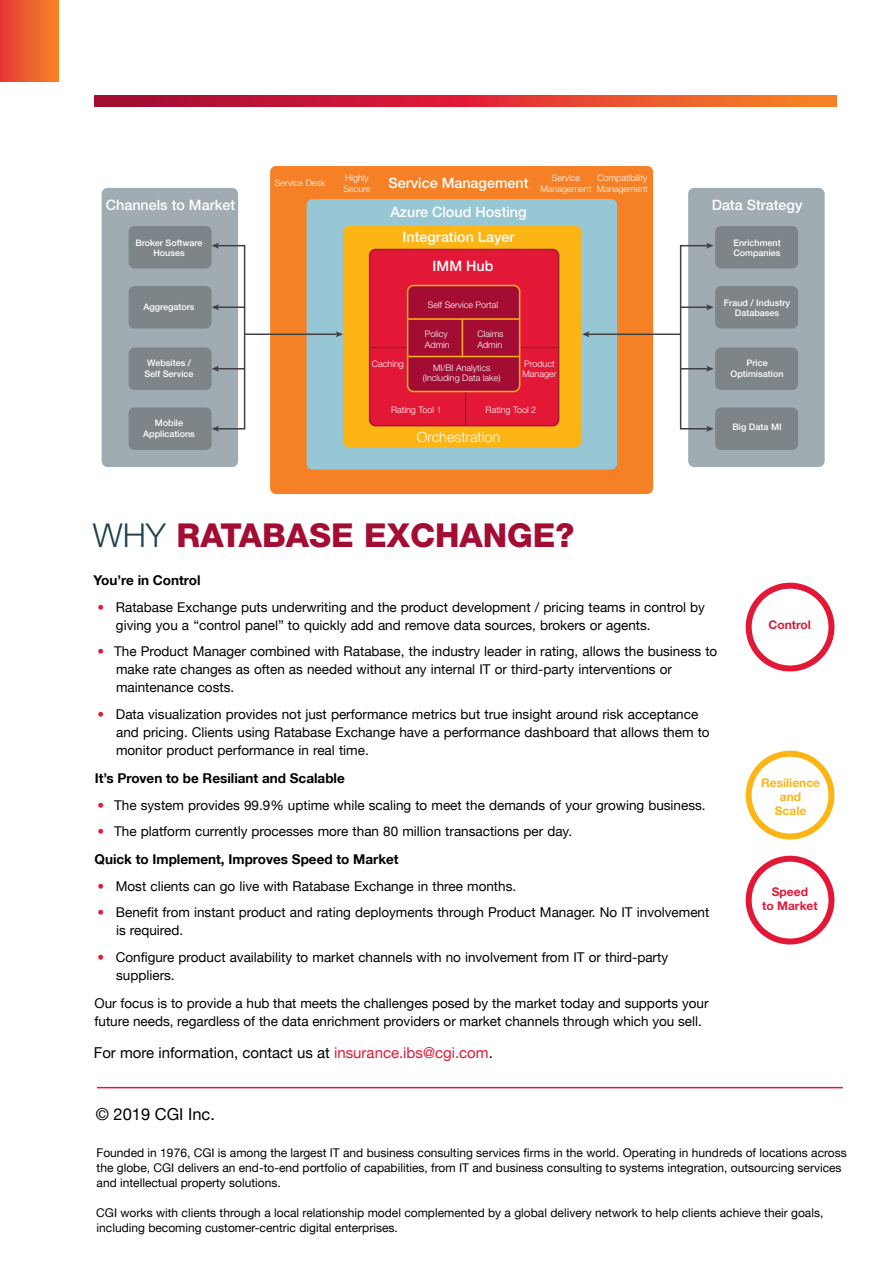
<style>
.page{position:relative;width:893px;height:1263px;background:#fff}
.page>*{position:absolute;margin:0;border:0;box-sizing:border-box;transform-origin:0 0}
.t1{font:800 33px "Helvetica Neue LT Std";color:#a30c33}
.t2{font:16.5px "Helvetica Neue LT";color:#000}
.t3{font:15px "Helvetica Neue LT";color:#000}
.t4{font:500 14.4px/25.5px "Helvetica Neue LT Pro";color:#fff;text-align:center}
.t5{font:300 14.4px "Helvetica Neue LT Pro";color:#fff}
.t6{font:13.5px/18px "Helvetica Neue LT";color:#000}
.t7{font:700 13.5px "Helvetica Neue LT";color:#000}
.t8{font:12px/15px "Helvetica Neue LT";color:#000}
.t9{font:700 12px/14.4px "Helvetica Neue LT Pro";color:#fcb515;text-align:center}
.t10{font:700 12px/14.4px "Helvetica Neue LT Pro";color:#e31937;text-align:center}
.t11{font:700 12px "Helvetica Neue LT Pro";color:#da1b38}
.t12{font:300 9px/10.8px "Helvetica Neue LT Pro";color:#fff}
.t13{font:500 9px/10.8px "Helvetica Neue LT Pro";color:#fff;text-align:center}
.s1{font-weight:300;color:#1f414d}
.s2{color:#e31937}
.s3{font-weight:700}
.s4{color:#e31837}
</style>
<div class="page">
<div style="left:0;top:0;width:58px;height:81px;background:linear-gradient(to right,#e43737,#f58426)"></div>
<svg style="left:94px;top:96px;width:742px;height:10px"></svg>
<div style="left:688px;top:188px;width:137px;height:279px;background:#a1abb2;border-radius:6px"></div>
<div style="left:715px;top:226px;width:83px;height:42px;background:#7d8589;border-radius:6px"></div>
<div style="left:715px;top:286px;width:83px;height:42px;background:#7d8589;border-radius:6px"></div>
<div style="left:715px;top:347px;width:83px;height:43px;background:#7d8589;border-radius:6px"></div>
<div style="left:715px;top:407px;width:83px;height:43px;background:#7d8589;border-radius:6px"></div>
<div style="left:102px;top:188px;width:136px;height:279px;background:#a1abb2;border-radius:6px"></div>
<div style="left:129px;top:226px;width:83px;height:42px;background:#7d8589;border-radius:6px"></div>
<div style="left:129px;top:286px;width:83px;height:42px;background:#7d8589;border-radius:6px"></div>
<div style="left:129px;top:347px;width:83px;height:43px;background:#7d8589;border-radius:6px"></div>
<div style="left:129px;top:407px;width:83px;height:43px;background:#7d8589;border-radius:6px"></div>
<div style="left:270px;top:166px;width:383px;height:328px;background:#f58025;border-radius:6px"></div>
<div style="left:307px;top:199px;width:310px;height:270px;background:#97c6d5;border-radius:6px"></div>
<div style="left:343px;top:226px;width:239px;height:221px;background:#fcb515;border-radius:6px"></div>
<div style="left:370px;top:249px;width:189px;height:177px;background:#e31837;border-radius:6px"></div>
<div style="left:369px;top:249px;width:190px;height:177px;border:2px solid #a31c35;border-radius:6px"></div>
<div style="left:408px;top:285px;width:112px;height:106px;background:#a30c33;border-radius:6px"></div>
<div style="left:407px;top:285px;width:113px;height:107px;border:2px solid #fcb515;border-radius:6px"></div>
<hr style="left:408px;top:318px;width:112px;height:2px;background:#fcb515">
<hr style="left:408px;top:356px;width:112px;height:1px;background:#fcb515">
<hr style="left:462px;top:319px;width:1px;height:37px;background:#fcb515">
<hr style="left:370px;top:347px;width:37px;height:1px;background:#a31c35">
<hr style="left:521px;top:347px;width:38px;height:1px;background:#a31c35">
<hr style="left:465px;top:392px;width:1px;height:34px;background:#a31c35">
<div style="left:216px;top:245px;width:29px;height:184px;border:2px solid #414042"></div>
<svg style="left:212px;top:243px;width:7px;height:6px"></svg>
<svg style="left:212px;top:426px;width:7px;height:6px"></svg>
<hr style="left:245px;top:333px;width:93px;height:2px;background:#414042">
<svg style="left:336px;top:331px;width:7px;height:6px"></svg>
<hr style="left:217px;top:306px;width:28px;height:2px;background:#414042">
<svg style="left:212px;top:304px;width:7px;height:6px"></svg>
<svg style="left:212px;top:366px;width:33px;height:6px"></svg>
<div style="left:680px;top:245px;width:29px;height:184px;border:2px solid #414042"></div>
<svg style="left:706px;top:243px;width:8px;height:6px"></svg>
<svg style="left:706px;top:426px;width:8px;height:6px"></svg>
<hr style="left:587px;top:333px;width:94px;height:2px;background:#414042">
<svg style="left:582px;top:331px;width:8px;height:6px"></svg>
<hr style="left:681px;top:306px;width:27px;height:2px;background:#414042">
<svg style="left:706px;top:304px;width:8px;height:6px"></svg>
<svg style="left:681px;top:366px;width:33px;height:6px"></svg>
<hr style="left:97px;top:1087px;width:746px;height:1px;background:#e31837">
<div style="left:746px;top:583px;width:88px;height:88px;border:6px solid #e31837;border-radius:50%"></div>
<div style="left:746px;top:751px;width:88px;height:88px;border:6px solid #fcb515;border-radius:50%"></div>
<div style="left:746px;top:856px;width:88px;height:88px;border:6px solid #e31837;border-radius:50%"></div>
<p class="t12" style="left:275px;top:177px;width:52px">Service Desk</p>
<p class="t12" style="left:343px;top:172px;width:29px">Highly<br>Secure</p>
<p class="t12" style="left:540px;top:172px;width:53px;text-align:center">Service<br>Management</p>
<p class="t12" style="left:597px;top:172px;width:51px">Compatibility</p>
<p class="t4" style="left:389px;top:170px;width:141px">Service Management</p>
<p class="t12" style="left:597px;top:183px;width:53px">Management</p>
<p class="t4" style="left:106px;top:192px;width:131px">Channels to Market</p>
<p class="t13" style="left:135px;top:237px;width:69px">Broker Software<br>Houses</p>
<p class="t4" style="left:390px;top:199px;width:138px">Azure Cloud Hosting<br>Integration Layer</p>
<p class="t4" style="left:712px;top:192px;width:92px">Data Strategy</p>
<p class="t13" style="left:733px;top:237px;width:49px;text-align:left">Enrichment<br>Companies</p>
<p class="t13" style="left:143px;top:301px;width:53px">Aggregators</p>
<p class="t4" style="left:433px;top:253px;width:62px">IMM Hub</p>
<p class="t12" style="left:428px;top:299px;width:72px">Self Service Portal</p>
<p class="t13" style="left:724px;top:297px;width:68px">Fraud / Industry<br>Databases</p>
<p class="t12" style="left:425px;top:328px;width:26px">Policy<br>Admin</p>
<p class="t12" style="left:477px;top:328px;width:28px">Claims<br>Admin</p>
<p class="t13" style="left:144px;top:357px;width:51px;text-align:left">Websites /<br>Self Service</p>
<p class="t12" style="left:372px;top:358px;width:34px">Caching</p>
<p class="t12" style="left:391px;top:404px;width:52px">Rating Tool 1</p>
<p class="t12" style="left:486px;top:404px;width:52px">Rating Tool 2</p>
<p class="t12" style="left:522px;top:358px;width:36px">Product<br>Manager</p>
<p class="t12" style="left:423px;top:362px;width:79px;text-align:center">MI/BI Analytics (Including Data lake)</p>
<p class="t13" style="left:731px;top:357px;width:54px">Price<br>Optimisation</p>
<p class="t13" style="left:143px;top:417px;width:53px">Mobile<br>Applications</p>
<p class="t5" style="left:417px;top:428px;width:85px">Orchestration</p>
<p class="t13" style="left:733px;top:421px;width:50px">Big Data MI</p>
<h1 class="t1" style="left:93px;top:516px;width:483px"><span class="s1">WHY</span> RATABASE EXCHANGE?</h1>
<p class="t7" style="left:93px;top:572px;width:109px">You’re in Control</p>
<p class="t6" style="left:116px;top:598px;width:590px;text-indent:-18px"><span class="s2">•</span> Ratabase Exchange puts underwriting and the product development / pricing teams in control by giving you a “control panel” to quickly add and remove data sources, brokers or agents.</p>
<p class="t6" style="left:116px;top:642px;width:603px;text-indent:-18px"><span class="s2">•</span> The Product Manager combined with Ratabase, the industry leader in rating, allows the business to make rate changes as often as needed without any internal IT or third-party interventions or maintenance costs.</p>
<p class="t6" style="left:116px;top:705px;width:595px;text-indent:-18px"><span class="s2">•</span> Data visualization provides not just performance metrics but true insight around risk acceptance and pricing. Clients using Ratabase Exchange have a performance dashboard that allows them to monitor product performance in real time.</p>
<p class="t7" style="left:95px;top:770px;width:251px">It’s Proven to be Resiliant and Scalable</p>
<p class="t6" style="left:98px;top:795px;width:609px"><span class="s2">•</span> The system provides 99.9% uptime while scaling to meet the demands of your growing business.</p>
<p class="t6" style="left:95px;top:817px;width:479px;line-height:28px"><span class="s2">•</span> The platform currently processes more than 80 million transactions per day.<br><span class="s3">Quick to Implement, Improves Speed to Market</span></p>
<p class="t6" style="left:98px;top:876px;width:420px"><span class="s2">•</span> Most clients can go live with Ratabase Exchange in three months.</p>
<p class="t6" style="left:116px;top:903px;width:595px;text-indent:-18px"><span class="s2">•</span> Benefit from instant product and rating deployments through Product Manager. No IT involvement is required.</p>
<p class="t6" style="left:116px;top:947px;width:553px;text-indent:-19px"><span class="s2">•</span> Configure product availability to market channels with no involvement from IT or third-party suppliers.</p>
<p class="t6" style="left:94px;top:994px;width:615px">Our focus is to provide a hub that meets the challenges posed by the market today and supports your future needs, regardless of the data enrichment providers or market channels through which you sell.</p>
<p class="t3" style="left:94px;top:1043px;width:401px">For more information, contact us at <span class="s4">insurance.ibs@cgi.com</span>.</p>
<p class="t11" style="left:768px;top:617px;width:44px">Control</p>
<p class="t9" style="left:761px;top:775px;width:61px">Resilience and<br>Scale</p>
<p class="t10" style="left:762px;top:884px;width:57px">Speed<br>to Market</p>
<p class="t2" style="left:96px;top:1104px;width:121px">© 2019 CGI Inc.</p>
<p class="t8" style="left:97px;top:1145px;width:752px">Founded in 1976, CGI is among the largest IT and business consulting services firms in the world. Operating in hundreds of locations across the globe, CGI delivers an end-to-end portfolio of capabilities, from IT and business consulting to systems integration, outsourcing services and intellectual property solutions.</p>
<p class="t8" style="left:96px;top:1205px;width:728px">CGI works with clients through a local relationship model complemented by a global delivery network to help clients achieve their goals, including becoming customer-centric digital enterprises.</p>
</div>
